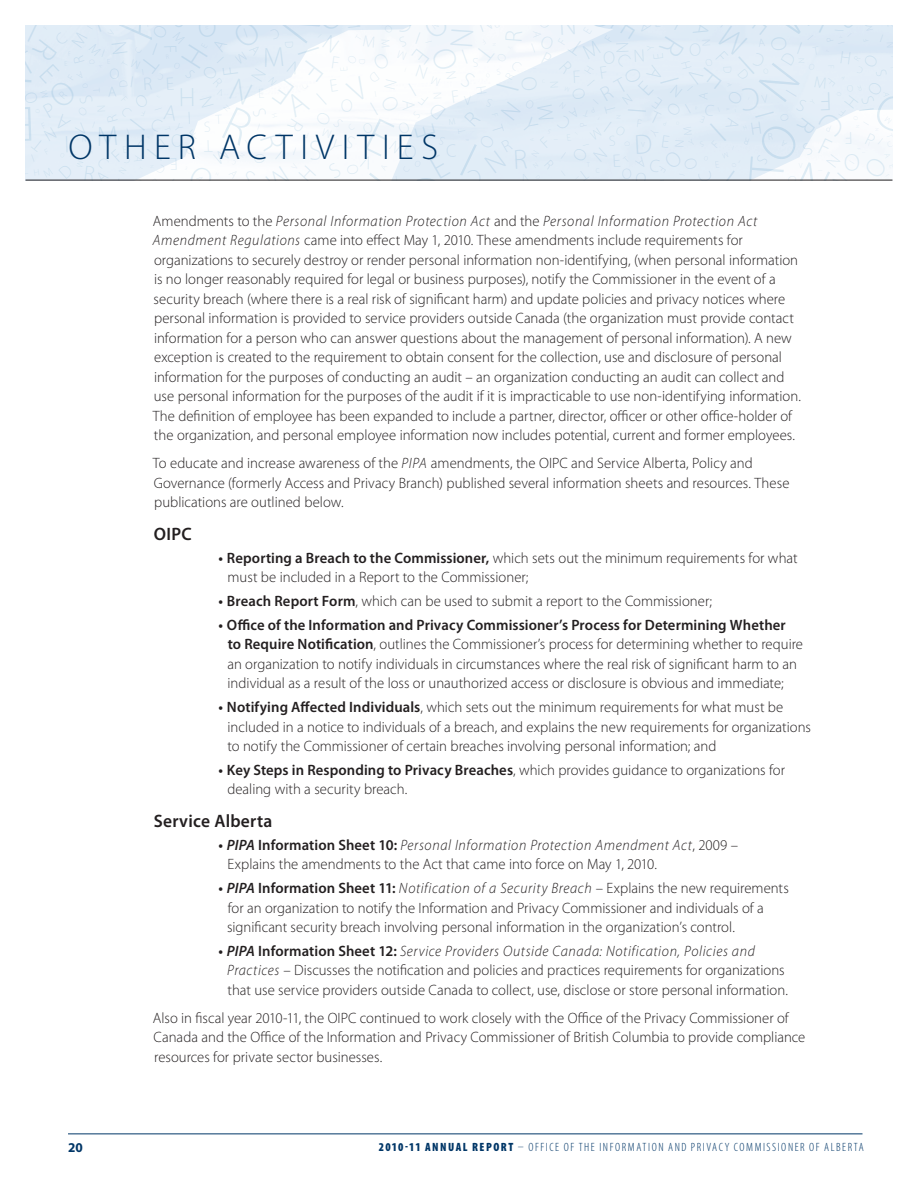
<style>
.page{position:relative;width:918px;height:1188px;background:#fff}
.page>*{position:absolute;margin:0;border:0;box-sizing:border-box;transform-origin:0 0}
.oipc_1_section_head{font:300 36px "Myriad Pro";letter-spacing:.215em;color:#003667}
.oipc-_3rd_head{font:600 18px "Myriad Pro";letter-spacing:.015em;color:#231f20}
.oipc-_main_text{font:300 15px/19.5px "Myriad Pro";color:#231f20}
.oipc-indented_bullet{font:300 15px/19.5px "Myriad Pro";color:#231f20}
.t1{font:700 13.5px "Myriad Pro";color:#003667}
.t2{font:300 condensed 12px "Myriad Pro";letter-spacing:.13em;color:#003667}
.s1{font-style:italic}
.s2{font-weight:600}
.s3{font-weight:600;font-style:italic}
.s4{font-weight:900}
</style>
<div class="page">
<hr style="left:68px;top:1134px;width:795px;height:1px;background:#003667">
<svg style="left:25px;top:25px;width:868px;height:156px"></svg>
<p class="oipc_1_section_head" style="left:69px;top:125px;width:371px">OTHER ACTIVITIES</p>
<p class="oipc-_main_text" style="left:153px;top:211px;width:650px">Amendments to the <span class="s1">Personal Information Protection Act</span> and the <span class="s1">Personal Information Protection Act Amendment Regulations</span> came into effect May 1, 2010. These amendments include requirements for organizations to securely destroy or render personal information non‑identifying, (when personal information is no longer reasonably required for legal or business purposes), notify the Commissioner in the event of a security breach (where there is a real risk of significant harm) and update policies and privacy notices where personal information is provided to service providers outside Canada (the organization must provide contact information for a person who can answer questions about the management of personal information). A new exception is created to the requirement to obtain consent for the collection, use and disclosure of personal information for the purposes of conducting an audit – an organization conducting an audit can collect and use personal information for the purposes of the audit if it is impracticable to use non‑identifying information.<br>The definition of employee has been expanded to include a partner, director, officer or other office‑holder of the organization, and personal employee information now includes potential, current and former employees.</p>
<p class="oipc-_main_text" style="left:153px;top:454px;width:638px">To educate and increase awareness of the <span class="s1">PIPA</span> amendments, the OIPC and Service Alberta, Policy and<br>Governance (formerly Access and Privacy Branch) published several information sheets and resources. These publications are outlined below.</p>
<p class="oipc-_3rd_head" style="left:154px;top:522px;width:39px">OIPC</p>
<p class="oipc-indented_bullet" style="left:228px;top:548px;width:572px;text-indent:-9px"><span class="s2">• Reporting a Breach to the Commissioner,</span> which sets out the minimum requirements for what must be included in a Report to the Commissioner;</p>
<p class="oipc-indented_bullet" style="left:218px;top:591px;width:495px"><span class="s2">• Breach Report Form</span>, which can be used to submit a report to the Commissioner;</p>
<p class="oipc-indented_bullet" style="left:227px;top:615px;width:577px;text-indent:-9px"><span class="s2">• Office of the Information and Privacy Commissioner’s Process for Determining Whether<br>to Require Notification</span>, outlines the Commissioner’s process for determining whether to require an organization to notify individuals in circumstances where the real risk of significant harm to an individual as a result of the loss or unauthorized access or disclosure is obvious and immediate;</p>
<p class="oipc-indented_bullet" style="left:227px;top:697px;width:585px;text-indent:-9px"><span class="s2">• Notifying Affected Individuals</span>, which sets out the minimum requirements for what must be included in a notice to individuals of a breach, and explains the new requirements for organizations to notify the Commissioner of certain breaches involving personal information; and</p>
<p class="oipc-indented_bullet" style="left:228px;top:760px;width:559px;text-indent:-9px"><span class="s2">• Key Steps in Responding to Privacy Breaches</span>, which provides guidance to organizations for dealing with a security breach.</p>
<p class="oipc-_3rd_head" style="left:154px;top:809px;width:120px">Service Alberta</p>
<p class="oipc-indented_bullet" style="left:228px;top:835px;width:512px;text-indent:-9px"><span class="s2">•</span> <span class="s3">PIPA</span> <span class="s2">Information Sheet 10:</span> <span class="s1">Personal Information Protection Amendment Act</span>, 2009 –<br>Explains the amendments to the Act that came into force on May 1, 2010.</p>
<p class="oipc-indented_bullet" style="left:227px;top:878px;width:563px;text-indent:-9px"><span class="s2">•</span> <span class="s3">PIPA</span> <span class="s2">Information Sheet 11:</span> <span class="s1">Notification of a Security Breach</span> – Explains the new requirements for an organization to notify the Information and Privacy Commissioner and individuals of a significant security breach involving personal information in the organization’s control.</p>
<p class="oipc-indented_bullet" style="left:227px;top:941px;width:562px;text-indent:-9px"><span class="s2">•</span> <span class="s3">PIPA</span> <span class="s2">Information Sheet 12:</span> <span class="s1">Service Providers Outside Canada: Notification, Policies and<br>Practices</span> – Discusses the notification and policies and practices requirements for organizations that use service providers outside Canada to collect, use, disclose or store personal information.</p>
<p class="oipc-_main_text" style="left:153px;top:1008px;width:654px">Also in fiscal year 2010‑11, the OIPC continued to work closely with the Office of the Privacy Commissioner of<br>Canada and the Office of the Information and Privacy Commissioner of British Columbia to provide compliance resources for private sector businesses.</p>
<p class="t1" style="left:68px;top:1138px;width:16px">20</p>
<p class="t2" style="left:379px;top:1140px;width:486px"><span class="s4">2010‑11 ANNUAL REPORT</span> – OFFICE OF THE INFORMATION AND PRIVACY COMMISSIONER OF ALBERTA</p>
</div>
